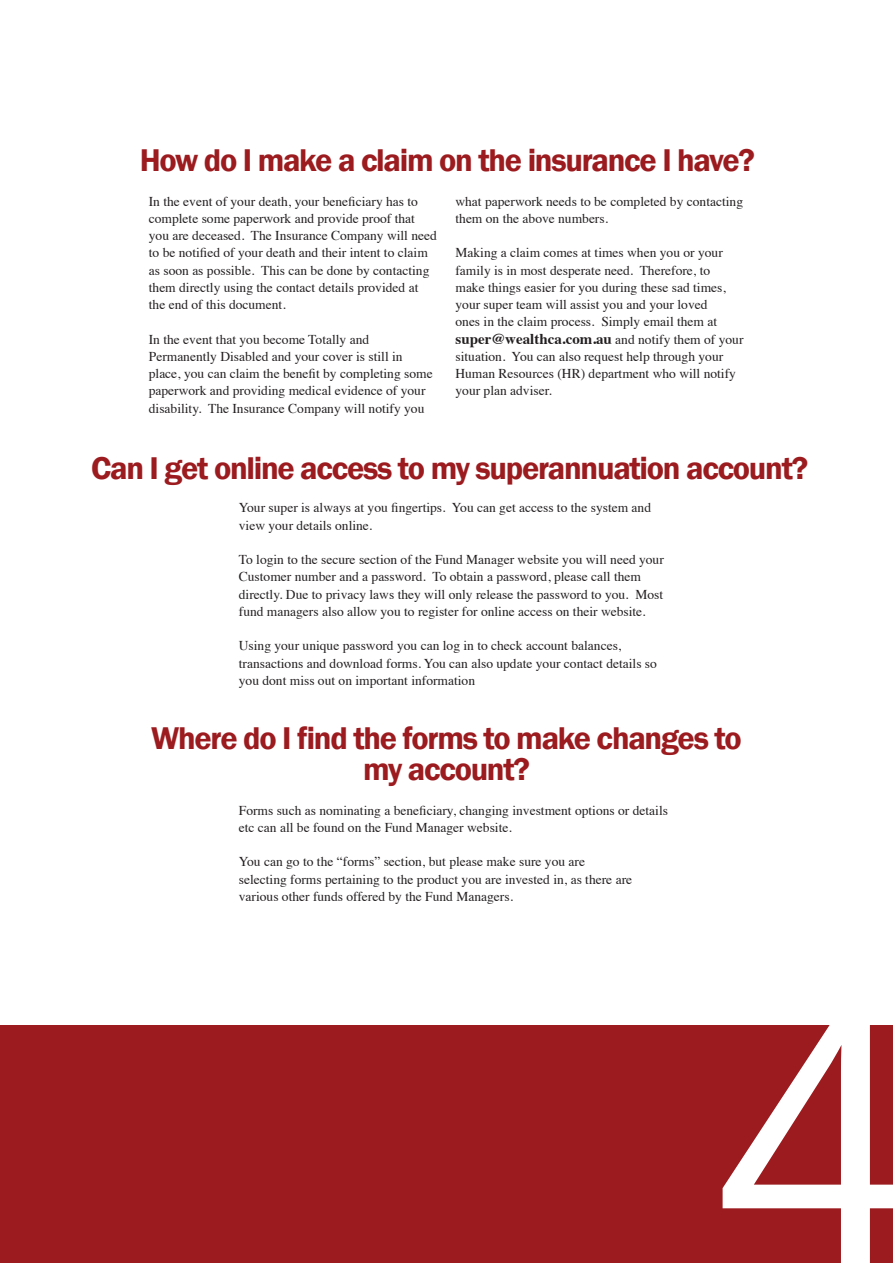
<style>
.page{position:relative;width:893px;height:1263px;background:#fff}
.page>*{position:absolute;margin:0;border:0;box-sizing:border-box;transform-origin:0 0}
.t1{font:359.1px "Franklin Gothic";color:#fff}
.t2{font:600 32.4px/30.6px "Franklin Gothic";letter-spacing:-.04em;color:#9b1b1f;text-align:center}
.t3{font:700 15px "Times";color:#231f20}
.t4{font:13.5px/17.2px "Times";color:#231f20}
.s1{font-weight:400;font-size:13.5px}
</style>
<div class="page">
<div style="left:0;top:1025px;width:893px;height:238px;background:#9b1b1f"></div>
<p class="t2" style="left:140px;top:146px;width:617px">How do I make a claim on the insurance I have?</p>
<p class="t4" style="left:149px;top:191px;width:290px">In the event of your death, your beneficiary has to complete some paperwork and provide proof that you are deceased. The Insurance Company will need to be notified of your death and their intent to claim as soon as possible. This can be done by contacting them directly using the contact details provided at the end of this document.</p>
<p class="t4" style="left:149px;top:329px;width:285px">In the event that you become Totally and Permanently Disabled and your cover is still in place, you can claim the benefit by completing some paperwork and providing medical evidence of your disability. The Insurance Company will notify you</p>
<p class="t4" style="left:455px;top:191px;width:289px">what paperwork needs to be completed by contacting them on the above numbers.</p>
<p class="t4" style="left:455px;top:243px;width:272px">Making a claim comes at times when you or your family is in most desperate need. Therefore, to make things easier for you during these sad times, your super team will assist you and your loved ones in the claim process. Simply email them at</p>
<p class="t3" style="left:455px;top:324px;width:290px">super@wealthca.com.au <span class="s1">and notify them of your</span></p>
<p class="t4" style="left:455px;top:346px;width:282px">situation. You can also request help through your<br>Human Resources (HR) department who will notify your plan adviser.</p>
<p class="t2" style="left:91px;top:453px;width:719px">Can I get online access to my superannuation account?</p>
<p class="t4" style="left:239px;top:498px;width:414px">Your super is always at you fingertips. You can get access to the system and view your details online.</p>
<p class="t4" style="left:239px;top:550px;width:426px">To login to the secure section of the Fund Manager website you will need your Customer number and a password. To obtain a password, please call them directly. Due to privacy laws they will only release the password to you. Most fund managers also allow you to register for online access on their website.</p>
<p class="t4" style="left:239px;top:636px;width:420px">Using your unique password you can log in to check account balances, transactions and download forms. You can also update your contact details so you dont miss out on important information</p>
<p class="t2" style="left:151px;top:724px;width:592px">Where do I find the forms to make changes to my account?</p>
<p class="t4" style="left:239px;top:800px;width:431px">Forms such as nominating a beneficiary, changing investment options or details etc can all be found on the Fund Manager website.</p>
<p class="t4" style="left:239px;top:852px;width:395px">You can go to the “forms” section, but please make sure you are selecting forms pertaining to the product you are invested in, as there are various other funds offered by the Fund Managers.</p>
<p class="t1" style="left:711px;top:923px;width:212px">4</p>
</div>
